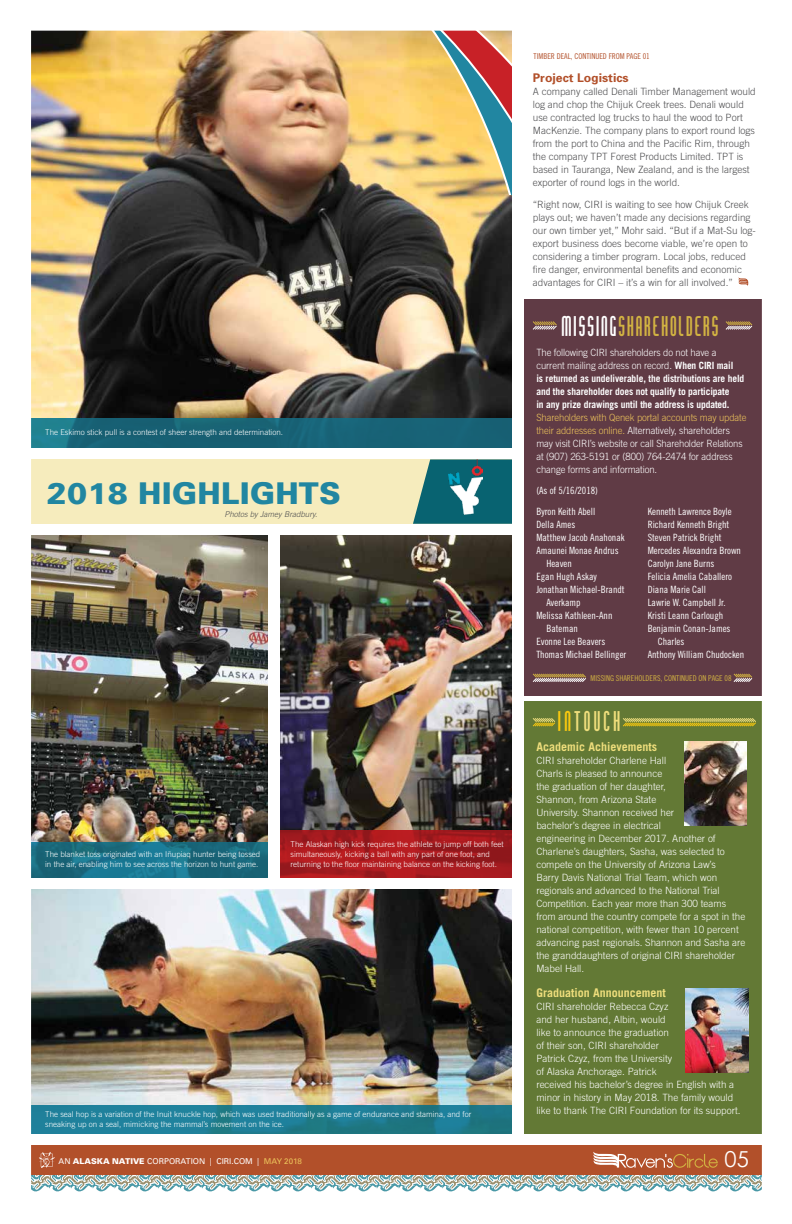
<style>
.page{position:relative;width:792px;height:1224px;background:#fff}
.page>*{position:absolute;margin:0;border:0;box-sizing:border-box;transform-origin:0 0}
.t1{font:900 30px "Univers";letter-spacing:.01em;color:#2186a1}
.t2{font:24px "Chingolo Pro";letter-spacing:-.05em;color:#d2b342}
.t3{font:24px "Chingolo Pro";color:#efde7c}
.t4{font:22px "Century Gothic";color:#fff}
.t5{font:700 12px "Trade Gothic";color:#efde7c}
.t6{font:700 12px "Univers";color:#b2502a}
.t7{font:300 10px/13px "Trade Gothic";color:#fff}
.t8{font:300 10px/13px "Trade Gothic";color:#4d4d4f}
.t9{font:10px "Trade Gothic Cond Eighteen";color:#fff}
.t10{font:700 10px/13px "Trade Gothic";letter-spacing:-.01em;color:#fff;scale:.95 1}
.t11{font:300 10px/13px "Trade Gothic";color:#fff;scale:.95 1}
.t12{font:300 8px/10px "Trade Gothic";color:#fff}
.t13{font:8px "Univers";color:#fff}
.t14{font:8px "Trade Gothic Cond Eighteen";color:#d2b342}
.t15{font:8px "Trade Gothic Cond Eighteen";color:#b2502a}
.t16{font:italic 300 8px "Trade Gothic";color:#4d4d4f}
.s1{color:#fff}
.s2{font-weight:300}
.s3{color:#ecc35b}
.s4{color:#fac90f}
.s5{font-weight:900}
</style>
<div class="page">
<img style="left:31px;top:30px;width:731px;height:1162px">
<p class="t15" style="left:534px;top:52px;width:118px">TIMBER DEAL, CONTINUED FROM PAGE 01</p>
<p class="t6" style="left:533px;top:70px;width:97px">Project Logistics</p>
<p class="t8" style="left:533px;top:85px;width:225px">A company called Denali Timber Management would log and chop the Chijuk Creek trees. Denali would use contracted log trucks to haul the wood to Port MacKenzie. The company plans to export round logs from the port to China and the Pacific Rim, through the company TPT Forest Products Limited. TPT is based in Tauranga, New Zealand, and is the largest exporter of round logs in the world.</p>
<p class="t8" style="left:533px;top:198px;width:225px">“Right now, CIRI is waiting to see how Chijuk Creek plays out; we haven’t made any decisions regarding our own timber yet,” Mohr said. “But if a Mat-Su log&shy;export business does become viable, we’re open to considering a timber program. Local jobs, reduced fire danger, environmental benefits and economic advantages for CIRI – it’s a win for all involved.”</p>
<p class="t12" style="left:45px;top:427px;width:239px">The Eskimo stick pull is a contest of sheer strength and determination.</p>
<h1 class="t1" style="left:47px;top:475px;width:296px">2018 HIGHLIGHTS</h1>
<p class="t16" style="left:225px;top:510px;width:94px">Photos by Jamey Bradbury.</p>
<p class="t12" style="left:45px;top:849px;width:217px">The blanket toss originated with an Iñupiaq hunter being tossed in the air, enabling him to see across the horizon to hunt game.</p>
<p class="t12" style="left:291px;top:839px;width:214px">The Alaskan high kick requires the athlete to jump off both feet simultaneously, kicking a ball with any part of one foot, and returning to the floor maintaining balance on the kicking foot.</p>
<p class="t12" style="left:45px;top:1110px;width:428px">The seal hop is a variation of the Inuit knuckle hop, which was used traditionally as a game of endurance and stamina, and for sneaking up on a seal, mimicking the mammal’s movement on the ice.</p>
<h2 class="t2" style="left:560px;top:311px;width:162px"><span class="s1">MISSING</span>SHAREHOLDERS</h2>
<p class="t10" style="left:536px;top:346px;width:220px"><span class="s2">The following CIRI shareholders do not have a current mailing address on record.</span> When CIRI mail<br>is returned as undeliverable, the distributions are held and the shareholder does not qualify to participate<br>in any prize drawings until the address is updated.</p>
<p class="t11" style="left:536px;top:411px;width:223px"><span class="s3">Shareholders with Qenek portal accounts may update their addresses online.</span> Alternatively, shareholders may visit CIRI’s website or call Shareholder Relations at (907) 263-5191 or (800) 764-2474 for address change forms and information.</p>
<p class="t9" style="left:536px;top:485px;width:63px">(As of 5/16/2018)</p>
<p class="t9" style="left:536px;top:506px;width:60px">Byron Keith Abell</p>
<p class="t9" style="left:536px;top:519px;width:40px">Della Ames</p>
<p class="t9" style="left:536px;top:532px;width:90px">Matthew Jacob Anahonak</p>
<p class="t9" style="left:536px;top:545px;width:84px">Amaunei Monae Andrus</p>
<p class="t9" style="left:546px;top:558px;width:27px">Heaven</p>
<p class="t9" style="left:536px;top:571px;width:62px">Egan Hugh Askay</p>
<p class="t9" style="left:536px;top:584px;width:90px">Jonathan Michael-Brandt</p>
<p class="t9" style="left:546px;top:597px;width:36px">Averkamp</p>
<p class="t9" style="left:536px;top:610px;width:78px">Melissa Kathleen-Ann</p>
<p class="t9" style="left:546px;top:623px;width:33px">Bateman</p>
<p class="t9" style="left:536px;top:636px;width:70px">Evonne Lee Beavers</p>
<p class="t9" style="left:536px;top:649px;width:91px">Thomas Michael Bellinger</p>
<p class="t9" style="left:648px;top:506px;width:85px">Kenneth Lawrence Boyle</p>
<p class="t9" style="left:648px;top:519px;width:83px">Richard Kenneth Bright</p>
<p class="t9" style="left:648px;top:532px;width:75px">Steven Patrick Bright</p>
<p class="t9" style="left:648px;top:545px;width:95px">Mercedes Alexandra Brown</p>
<p class="t9" style="left:648px;top:558px;width:68px">Carolyn Jane Burns</p>
<p class="t9" style="left:648px;top:571px;width:86px">Felicia Amelia Caballero</p>
<p class="t9" style="left:648px;top:584px;width:60px">Diana Marie Call</p>
<p class="t9" style="left:648px;top:597px;width:79px">Lawrie W. Campbell Jr.</p>
<p class="t9" style="left:648px;top:610px;width:77px">Kristi Leann Carlough</p>
<p class="t9" style="left:648px;top:623px;width:84px">Benjamin Conan-James</p>
<p class="t9" style="left:658px;top:636px;width:28px">Charles</p>
<p class="t9" style="left:648px;top:649px;width:98px">Anthony William Chudocken</p>
<p class="t14" style="left:591px;top:673px;width:143px">MISSING SHAREHOLDERS, CONTINUED ON PAGE 08</p>
<h2 class="t3" style="left:556px;top:707px;width:67px"><span class="s4">IN</span>TOUCH</h2>
<p class="t5" style="left:536px;top:739px;width:122px">Academic Achievements</p>
<p class="t7" style="left:536px;top:754px;width:211px">CIRI shareholder Charlene Hall<br>Charls is pleased to announce<br>the graduation of her daughter,<br>Shannon, from Arizona State<br>University. Shannon received her<br>bachelor’s degree in electrical<br>engineering in December 2017. Another of Charlene’s daughters, Sasha, was selected to compete on the University of Arizona Law’s<br>Barry Davis National Trial Team, which won regionals and advanced to the National Trial Competition. Each year more than 300 teams from around the country compete for a spot in the national competition, with fewer than 10 percent advancing past regionals. Shannon and Sasha are the granddaughters of original CIRI shareholder Mabel Hall.</p>
<p class="t5" style="left:536px;top:985px;width:131px">Graduation Announcement</p>
<p class="t7" style="left:536px;top:1000px;width:206px">CIRI shareholder Rebecca Czyz<br>and her husband, Albin, would<br>like to announce the graduation<br>of their son, CIRI shareholder<br>Patrick Czyz, from the University<br>of Alaska Anchorage. Patrick<br>received his bachelor’s degree in English with a minor in history in May 2018. The family would like to thank The CIRI Foundation for its support.</p>
<p class="t13" style="left:59px;top:1156px;width:245px">AN <span class="s5">ALASKA NATIVE</span> CORPORATION | CIRI.COM | <span class="s3">MAY 2018</span></p>
<h3 class="t4" style="left:725px;top:1145px;width:26px">05</h3>
</div>
